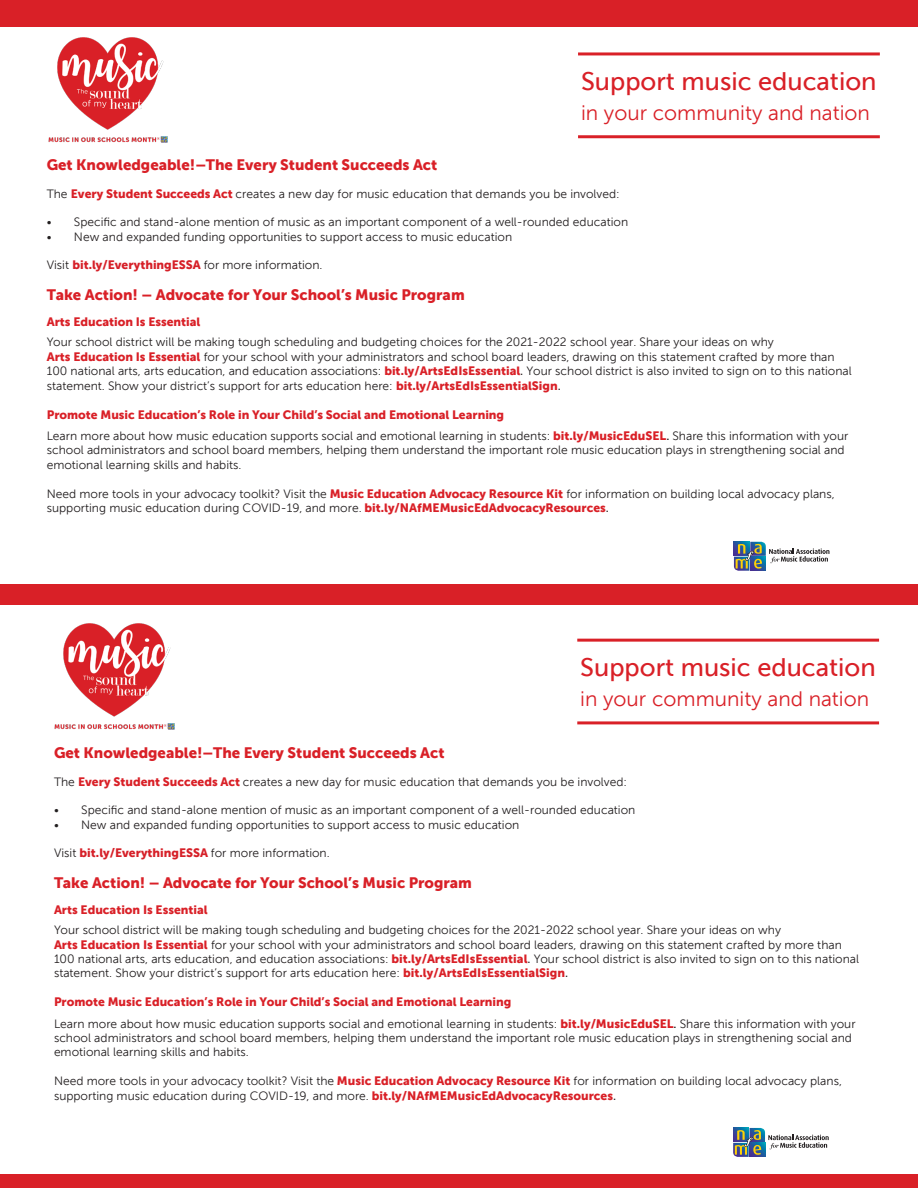
<style>
.page{position:relative;width:918px;height:1188px;background:#fff}
.page>*{position:absolute;margin:0;border:0;box-sizing:border-box;transform-origin:0 0}
.t1{font:25.35px "Museo Sans 500";color:#d92027}
.t2{font:20.85px "Museo Sans 300";color:#d92027}
.t3{font:15px "Museo Sans 900";color:#d92027}
.t4{font:12px/14.4px "Museo Sans 300";color:#231f20}
.t5{font:12px "Museo Sans 900";color:#d92027}
.s1{font-family:"Museo Sans 900";color:#d92027}
.s2{font-family:"Museo Sans 900";color:#d62028}
.s3{font-family:"Museo Sans 500"}
.s4{font-family:"Museo Sans 900";color:#d91f26}
.s5{font-family:"Museo Sans 500";color:#000}
</style>
<div class="page">
<svg style="left:733px;top:1128px;width:96px;height:29px"></svg>
<img style="left:55px;top:623px;width:120px;height:107px">
<hr style="left:577px;top:639px;width:302px;height:3px;background:#d92027">
<hr style="left:577px;top:721px;width:302px;height:3px;background:#d92027">
<svg style="left:734px;top:542px;width:95px;height:29px"></svg>
<img style="left:48px;top:37px;width:120px;height:106px">
<hr style="left:578px;top:52px;width:302px;height:3px;background:#d92027">
<hr style="left:578px;top:135px;width:302px;height:3px;background:#d92027">
<div style="left:0;top:1174px;width:918px;height:14px;background:#d92027"></div>
<div style="left:0;top:585px;width:918px;height:20px;background:#d92027"></div>
<div style="left:0;top:0;width:918px;height:27px;background:#d92027"></div>
<p class="t1" style="left:581px;top:67px;width:297px">Support music education</p>
<p class="t2" style="left:581px;top:102px;width:290px">in your community and nation</p>
<p class="t3" style="left:47px;top:156px;width:392px">Get Knowledgeable!–The Every Student Succeeds Act</p>
<p class="t4" style="left:47px;top:187px;width:575px">The <span class="s1">Every Student Succeeds Act</span> creates a new day for music education that demands you be involved:</p>
<p class="t4" style="left:47px;top:215px;width:583px">• Specific and stand-alone mention of music as an important component of a well-rounded education</p>
<p class="t4" style="left:47px;top:230px;width:467px">• New and expanded funding opportunities to support access to music education</p>
<p class="t4" style="left:47px;top:258px;width:277px">Visit <span class="s2">bit.ly/EverythingESSA</span> for more information.</p>
<p class="t3" style="left:47px;top:287px;width:419px">Take Action! – Advocate for Your School’s Music Program</p>
<p class="t5" style="left:47px;top:315px;width:155px">Arts Education Is Essential</p>
<p class="t4" style="left:47px;top:335px;width:807px">Your school district will be making tough scheduling and budgeting choices for the 2021-2022 school year. Share your ideas on why<br><span class="s1">Arts Education Is Essential</span> for your school with your administrators and school board leaders, drawing on this statement crafted by more than 100 national arts, arts education, and education associations: <span class="s1">bit.ly/ArtsEdIsEssential</span><span class="s3">.</span> Your school district is also invited to sign on to this national statement. Show your district’s support for arts education here: <span class="s1">bit.ly/ArtsEdIsEssentialSign</span><span class="s3">.</span></p>
<p class="t5" style="left:47px;top:408px;width:459px">Promote Music Education’s Role in Your Child’s Social and Emotional Learning</p>
<p class="t4" style="left:47px;top:429px;width:803px">Learn more about how music education supports social and emotional learning in students: <span class="s4">bit.ly/MusicEduSEL</span><span class="s5">.</span> Share this information with your school administrators and school board members, helping them understand the important role music education plays in strengthening social and emotional learning skills and habits.</p>
<p class="t4" style="left:47px;top:487px;width:789px">Need more tools in your advocacy toolkit? Visit the <span class="s1">Music Education Advocacy Resource Kit</span> for information on building local advocacy plans, supporting music education during COVID-19, and more. <span class="s1">bit.ly/NAfMEMusicEdAdvocacyResources</span><span class="s3">.</span></p>
<p class="t1" style="left:580px;top:654px;width:297px">Support music education</p>
<p class="t2" style="left:580px;top:688px;width:290px">in your community and nation</p>
<p class="t3" style="left:54px;top:744px;width:392px">Get Knowledgeable!–The Every Student Succeeds Act</p>
<p class="t4" style="left:54px;top:775px;width:575px">The <span class="s1">Every Student Succeeds Act</span> creates a new day for music education that demands you be involved:</p>
<p class="t4" style="left:54px;top:803px;width:583px">• Specific and stand-alone mention of music as an important component of a well-rounded education</p>
<p class="t4" style="left:54px;top:817px;width:467px">• New and expanded funding opportunities to support access to music education</p>
<p class="t4" style="left:54px;top:845px;width:277px">Visit <span class="s2">bit.ly/EverythingESSA</span> for more information.</p>
<p class="t3" style="left:54px;top:874px;width:419px">Take Action! – Advocate for Your School’s Music Program</p>
<p class="t5" style="left:54px;top:903px;width:155px">Arts Education Is Essential</p>
<p class="t4" style="left:54px;top:923px;width:807px">Your school district will be making tough scheduling and budgeting choices for the 2021-2022 school year. Share your ideas on why<br><span class="s1">Arts Education Is Essential</span> for your school with your administrators and school board leaders, drawing on this statement crafted by more than 100 national arts, arts education, and education associations: <span class="s1">bit.ly/ArtsEdIsEssential</span><span class="s3">.</span> Your school district is also invited to sign on to this national statement. Show your district’s support for arts education here: <span class="s1">bit.ly/ArtsEdIsEssentialSign</span><span class="s3">.</span></p>
<p class="t5" style="left:54px;top:995px;width:459px">Promote Music Education’s Role in Your Child’s Social and Emotional Learning</p>
<p class="t4" style="left:54px;top:1016px;width:803px">Learn more about how music education supports social and emotional learning in students: <span class="s4">bit.ly/MusicEduSEL</span><span class="s5">.</span> Share this information with your school administrators and school board members, helping them understand the important role music education plays in strengthening social and emotional learning skills and habits.</p>
<p class="t4" style="left:54px;top:1074px;width:789px">Need more tools in your advocacy toolkit? Visit the <span class="s1">Music Education Advocacy Resource Kit</span> for information on building local advocacy plans, supporting music education during COVID-19, and more. <span class="s1">bit.ly/NAfMEMusicEdAdvocacyResources</span><span class="s3">.</span></p>
</div>
